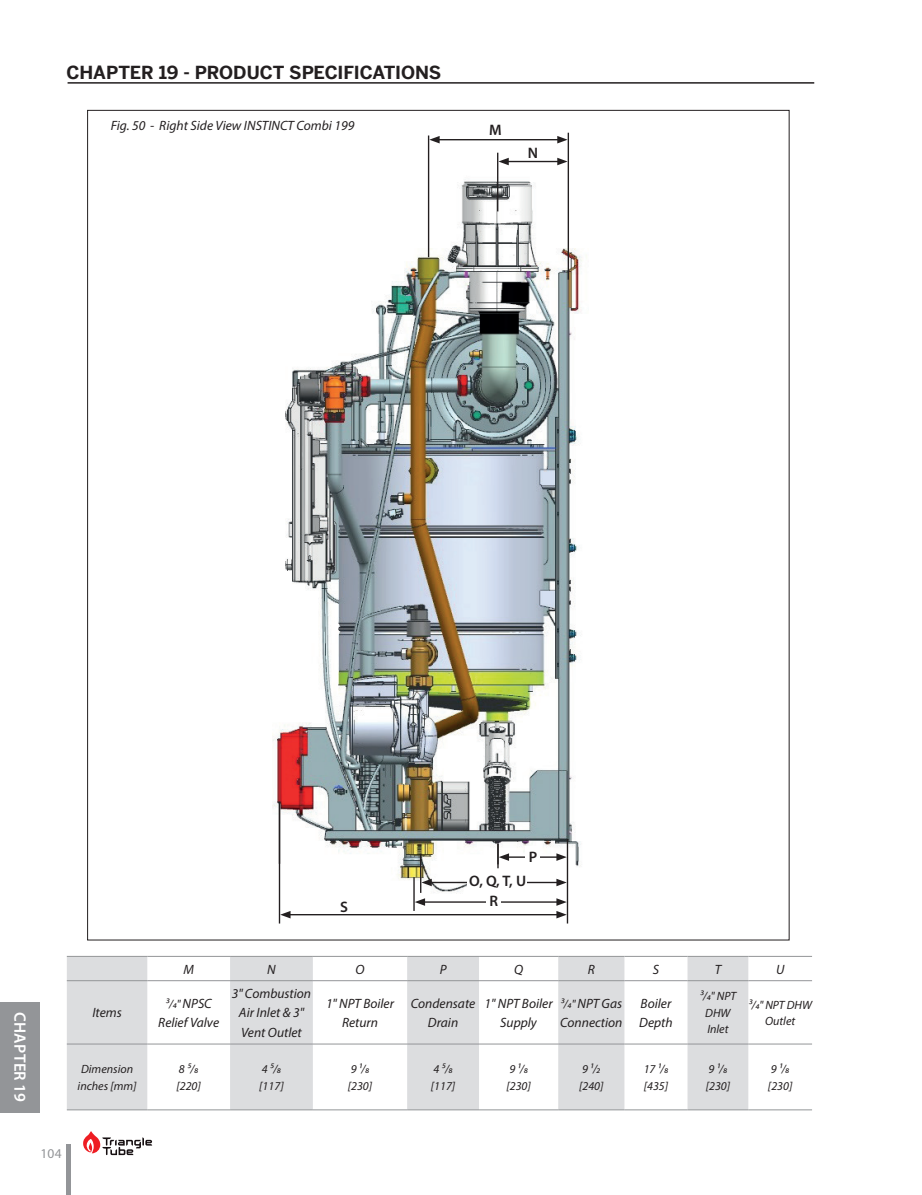
<style>
.page{position:relative;width:922px;height:1195px;background:#fff}
.page>*{position:absolute;margin:0;border:0;box-sizing:border-box;transform-origin:0 0}
.t1{font:700 18px "Benton Sans";letter-spacing:-.005em;color:#231f20}
.t2{font:600 16.5px "Myriad Pro";letter-spacing:.02em;color:#fff}
.t3{font:600 15.15px/20.2px "Myriad Pro";color:#231f20;text-align:center}
.t4{font:italic 13.5px/19.5px "Myriad Pro";color:#231f20;text-align:center}
.t5{font:13.5px "Myriad Pro";color:#939598}
.t6{font:italic 12px/17.5px "Myriad Pro";color:#231f20}
.s1{font-size:13.5px}
.s2{font-size:12px}
</style>
<div class="page">
<img style="left:272px;top:170px;width:315px;height:726px">
<hr style="left:497px;top:153px;width:1px;height:58px;background:#231f20">
<hr style="left:506px;top:161px;width:53px;height:1px;background:#231f20">
<svg style="left:498px;top:158px;width:11px;height:7px"></svg>
<svg style="left:557px;top:158px;width:10px;height:7px"></svg>
<hr style="left:567px;top:133px;width:2px;height:147px;background:#231f20">
<hr style="left:428px;top:135px;width:1px;height:122px;background:#231f20">
<hr style="left:437px;top:139px;width:122px;height:1px;background:#231f20">
<svg style="left:429px;top:136px;width:10px;height:7px"></svg>
<svg style="left:557px;top:136px;width:10px;height:7px"></svg>
<hr style="left:567px;top:839px;width:1px;height:84px;background:#231f20">
<hr style="left:506px;top:856px;width:53px;height:2px;background:#231f20">
<svg style="left:556px;top:853px;width:11px;height:8px"></svg>
<svg style="left:497px;top:844px;width:12px;height:24px"></svg>
<div style="left:525px;top:846px;width:15px;height:26px;background:#fff"></div>
<hr style="left:420px;top:854px;width:1px;height:39px;background:#231f20">
<hr style="left:429px;top:882px;width:130px;height:1px;background:#231f20">
<svg style="left:421px;top:879px;width:11px;height:7px"></svg>
<svg style="left:556px;top:879px;width:11px;height:7px"></svg>
<hr style="left:413px;top:877px;width:2px;height:34px;background:#231f20">
<hr style="left:423px;top:901px;width:136px;height:2px;background:#231f20">
<svg style="left:415px;top:898px;width:10px;height:8px"></svg>
<div style="left:468px;top:874px;width:59px;height:17px;background:#fff"></div>
<hr style="left:279px;top:802px;width:1px;height:121px;background:#231f20">
<hr style="left:288px;top:914px;width:271px;height:1px;background:#231f20">
<svg style="left:280px;top:911px;width:10px;height:7px"></svg>
<svg style="left:556px;top:898px;width:11px;height:20px"></svg>
<div style="left:486px;top:891px;width:14px;height:20px;background:#fff"></div>
<hr style="left:68px;top:82px;width:746px;height:2px;background:#231f20">
<hr style="left:66px;top:1144px;width:4px;height:51px;background:#939598">
<svg style="left:83px;top:1131px;width:69px;height:24px"></svg>
<div style="left:0;top:1002px;width:39px;height:110px;background:#939598"></div>
<svg style="left:67px;top:957px;width:681px;height:152px;fill:#dcdddf"></svg>
<hr style="left:67px;top:956px;width:80px;height:1px;background:#939598">
<hr style="left:147px;top:956px;width:83px;height:1px;background:#939598">
<hr style="left:230px;top:956px;width:83px;height:1px;background:#939598">
<hr style="left:313px;top:956px;width:94px;height:1px;background:#939598">
<hr style="left:407px;top:956px;width:72px;height:1px;background:#939598">
<hr style="left:479px;top:956px;width:79px;height:1px;background:#939598">
<hr style="left:558px;top:956px;width:66px;height:1px;background:#939598">
<hr style="left:624px;top:956px;width:63px;height:1px;background:#939598">
<hr style="left:687px;top:956px;width:61px;height:1px;background:#939598">
<hr style="left:748px;top:956px;width:64px;height:1px;background:#939598">
<hr style="left:67px;top:980px;width:80px;height:1px;background:#939598">
<hr style="left:147px;top:980px;width:83px;height:1px;background:#939598">
<hr style="left:230px;top:980px;width:83px;height:1px;background:#939598">
<hr style="left:313px;top:980px;width:94px;height:1px;background:#939598">
<hr style="left:407px;top:980px;width:72px;height:1px;background:#939598">
<hr style="left:479px;top:980px;width:79px;height:1px;background:#939598">
<hr style="left:558px;top:980px;width:66px;height:1px;background:#939598">
<hr style="left:624px;top:980px;width:63px;height:1px;background:#939598">
<hr style="left:687px;top:980px;width:61px;height:1px;background:#939598">
<hr style="left:748px;top:980px;width:64px;height:1px;background:#939598">
<hr style="left:67px;top:1044px;width:80px;height:1px;background:#939598">
<hr style="left:147px;top:1044px;width:83px;height:1px;background:#939598">
<hr style="left:230px;top:1044px;width:83px;height:1px;background:#939598">
<hr style="left:313px;top:1044px;width:94px;height:1px;background:#939598">
<hr style="left:407px;top:1044px;width:72px;height:1px;background:#939598">
<hr style="left:479px;top:1044px;width:79px;height:1px;background:#939598">
<hr style="left:558px;top:1044px;width:66px;height:1px;background:#939598">
<hr style="left:624px;top:1044px;width:63px;height:1px;background:#939598">
<hr style="left:687px;top:1044px;width:61px;height:1px;background:#939598">
<hr style="left:748px;top:1044px;width:64px;height:1px;background:#939598">
<hr style="left:67px;top:1109px;width:80px;height:1px;background:#939598">
<hr style="left:147px;top:1109px;width:83px;height:1px;background:#939598">
<hr style="left:230px;top:1109px;width:83px;height:1px;background:#939598">
<hr style="left:313px;top:1109px;width:94px;height:1px;background:#939598">
<hr style="left:407px;top:1109px;width:72px;height:1px;background:#939598">
<hr style="left:479px;top:1109px;width:79px;height:1px;background:#939598">
<hr style="left:558px;top:1109px;width:66px;height:1px;background:#939598">
<hr style="left:624px;top:1109px;width:63px;height:1px;background:#939598">
<hr style="left:687px;top:1109px;width:61px;height:1px;background:#939598">
<hr style="left:748px;top:1109px;width:64px;height:1px;background:#939598">
<h1 class="t1" style="left:67px;top:62px;width:376px">CHAPTER 19 - PRODUCT SPECIFICATIONS</h1>
<p class="t4" style="left:111px;top:115px;width:245px">Fig. 50 - Right Side View INSTINCT Combi 199</p>
<p class="t3" style="left:489px;top:119px;width:14px">M</p>
<p class="t3" style="left:528px;top:143px;width:12px">N</p>
<p class="t3" style="left:340px;top:896px;width:9px">S</p>
<p class="t3" style="left:529px;top:846px;width:10px">P</p>
<p class="t3" style="left:469px;top:870px;width:58px">O, Q, T, U<br>R</p>
<p class="t2" style="left:30px;top:1012px;width:92px;rotate:90deg">CHAPTER 19</p>
<p class="t4" style="left:92px;top:1003px;width:31px">Items</p>
<p class="t4" style="left:183px;top:959px;width:12px">M</p>
<p class="t4" style="left:267px;top:959px;width:10px">N</p>
<p class="t4" style="left:355px;top:959px;width:11px">O</p>
<p class="t4" style="left:439px;top:959px;width:8px">P</p>
<p class="t4" style="left:514px;top:959px;width:11px">Q</p>
<p class="t4" style="left:588px;top:959px;width:9px">R</p>
<p class="t4" style="left:653px;top:959px;width:8px">S</p>
<p class="t4" style="left:714px;top:959px;width:8px">T</p>
<p class="t4" style="left:776px;top:959px;width:10px">U</p>
<p class="t6" style="left:166px;top:995px;width:48px">3/4" <span class="s1">NPSC</span></p>
<p class="t4" style="left:158px;top:1013px;width:62px">Relief Valve</p>
<p class="t4" style="left:232px;top:983px;width:81px">3" Combustion<br>Air Inlet &amp; 3"<br>Vent Outlet</p>
<p class="t4" style="left:326px;top:993px;width:70px">1" NPT Boiler<br>Return</p>
<p class="t4" style="left:411px;top:993px;width:66px">Condensate<br>Drain</p>
<p class="t4" style="left:484px;top:993px;width:70px">1" NPT Boiler<br>Supply</p>
<p class="t4" style="left:560px;top:993px;width:64px;text-align:left"><span class="s2">3/4"</span> NPT Gas<br>Connection</p>
<p class="t4" style="left:639px;top:993px;width:35px;text-align:left">Boiler<br>Depth</p>
<p class="t6" style="left:699px;top:988px;width:38px;line-height:16.5px;text-align:center">3/4" NPT<br>DHW<br>Inlet</p>
<p class="t6" style="left:748px;top:996px;width:65px;line-height:16.5px;text-align:center">3/4" NPT DHW<br>Outlet</p>
<p class="t6" style="left:78px;top:1061px;width:60px;line-height:16.5px">Dimension inches [mm]</p>
<p class="t6" style="left:176px;top:1060px;width:26px">8 5/8 [220]</p>
<p class="t6" style="left:259px;top:1060px;width:26px">4 5/8 [117]</p>
<p class="t6" style="left:348px;top:1060px;width:26px">9 1/8 [2 30]</p>
<p class="t6" style="left:431px;top:1060px;width:26px">4 5/8 [117]</p>
<p class="t6" style="left:506px;top:1060px;width:26px">9 1/8 [2 30]</p>
<p class="t6" style="left:579px;top:1060px;width:26px">9 1/2 [2 40]</p>
<p class="t6" style="left:643px;top:1060px;width:26px">17 1/8 [435]</p>
<p class="t6" style="left:705px;top:1060px;width:26px">9 1/8 [2 30]</p>
<p class="t6" style="left:768px;top:1060px;width:26px">9 1/8 [2 30]</p>
<p class="t5" style="left:41px;top:1145px;width:23px">104</p>
</div>
